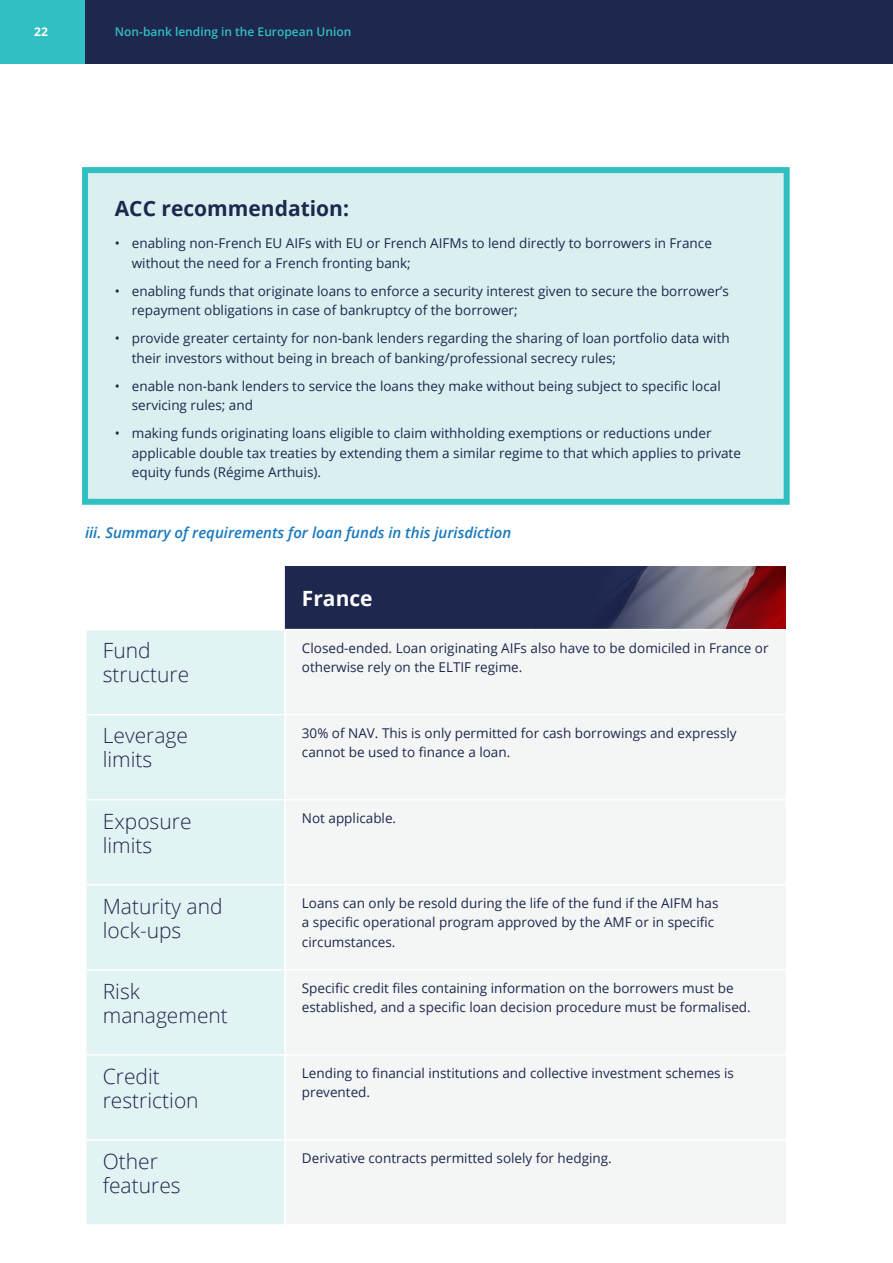
<style>
.page{position:relative;width:893px;height:1263px;background:#fff}
.page>*{position:absolute;margin:0;border:0;box-sizing:border-box;transform-origin:0 0}
.t1{font:300 21px/24px "Open Sans";color:#1e274d}
.France__Teal_header{font:700 21px "Open Sans";color:#1e274d}
.t2{font:700 21px "Open Sans";color:#fff}
.Italic_sub_head{font:italic 600 15px "Open Sans";color:#1779bf}
.Bullets_body{font:13.5px/19.5px "Open Sans";color:#1e274d}
.Body_Copy_blue{font:13.5px/19.5px "Open Sans";color:#1e274d}
.t3{font:600 12px "Open Sans";color:#30bfc2}
.t4{font:700 12px "Open Sans";color:#fff}
</style>
<div class="page">
<div style="left:0;top:0;width:122px;height:64px;background:#30bfc2"></div>
<div style="left:85px;top:0;width:808px;height:64px;background:#1e274d"></div>
<div style="left:285px;top:566px;width:501px;height:63px;background:#1e274d"></div>
<div style="left:87px;top:630px;width:197px;height:594px;background:#e2f3f4"></div>
<div style="left:286px;top:631px;width:500px;height:593px;background:#f4f6f5"></div>
<hr style="left:87px;top:714px;width:198px;height:1px;background:#fff">
<hr style="left:285px;top:714px;width:250px;height:1px;background:#fff">
<hr style="left:535px;top:714px;width:251px;height:1px;background:#fff">
<hr style="left:87px;top:799px;width:198px;height:1px;background:#fff">
<hr style="left:285px;top:799px;width:250px;height:1px;background:#fff">
<hr style="left:535px;top:799px;width:251px;height:1px;background:#fff">
<hr style="left:87px;top:884px;width:198px;height:1px;background:#fff">
<hr style="left:285px;top:884px;width:250px;height:1px;background:#fff">
<hr style="left:535px;top:884px;width:251px;height:1px;background:#fff">
<hr style="left:87px;top:969px;width:198px;height:1px;background:#fff">
<hr style="left:285px;top:969px;width:250px;height:1px;background:#fff">
<hr style="left:535px;top:969px;width:251px;height:1px;background:#fff">
<hr style="left:87px;top:1054px;width:198px;height:1px;background:#fff">
<hr style="left:285px;top:1054px;width:250px;height:1px;background:#fff">
<hr style="left:535px;top:1054px;width:251px;height:1px;background:#fff">
<hr style="left:87px;top:1139px;width:198px;height:2px;background:#fff">
<hr style="left:285px;top:1139px;width:250px;height:2px;background:#fff">
<hr style="left:535px;top:1139px;width:251px;height:2px;background:#fff">
<img style="left:587px;top:567px;width:199px;height:61px">
<div style="left:82px;top:167px;width:708px;height:338px;background:#d9eff0;border:6px solid #30bfc2"></div>
<p class="t4" style="left:34px;top:24px;width:15px">22</p>
<p class="t3" style="left:115px;top:24px;width:238px">Non-bank lending in the European Union</p>
<p class="France__Teal_header" style="left:115px;top:193px;width:236px">ACC recommendation:</p>
<p class="Bullets_body" style="left:132px;top:233px;width:582px;text-indent:-17px">• enabling non-French EU AIFs with EU or French AIFMs to lend directly to borrowers in France without the need for a French fronting bank;</p>
<p class="Bullets_body" style="left:132px;top:281px;width:599px;text-indent:-17px">• enabling funds that originate loans to enforce a security interest given to secure the borrower’s repayment obligations in case of bankruptcy of the borrower;</p>
<p class="Bullets_body" style="left:132px;top:328px;width:599px;text-indent:-17px">• provide greater certainty for non-bank lenders regarding the sharing of loan portfolio data with their investors without being in breach of banking/professional secrecy rules;</p>
<p class="Bullets_body" style="left:132px;top:376px;width:590px;text-indent:-17px">• enable non-bank lenders to service the loans they make without being subject to specific local servicing rules; and</p>
<p class="Bullets_body" style="left:132px;top:423px;width:611px;text-indent:-17px">• making funds originating loans eligible to claim withholding exemptions or reductions under applicable double tax treaties by extending them a similar regime to that which applies to private equity funds (Régime Arthuis).</p>
<p class="Italic_sub_head" style="left:85px;top:522px;width:428px">iii. Summary of requirements for loan funds in this jurisdiction</p>
<p class="t2" style="left:302px;top:583px;width:72px">France</p>
<p class="t1" style="left:103px;top:638px;width:88px">Fund structure</p>
<p class="Body_Copy_blue" style="left:302px;top:638px;width:468px">Closed-ended. Loan originating AIFs also have to be domiciled in France or otherwise rely on the ELTIF regime.</p>
<p class="t1" style="left:103px;top:723px;width:87px">Leverage limits</p>
<p class="Body_Copy_blue" style="left:302px;top:723px;width:436px">30% of NAV. This is only permitted for cash borrowings and expressly cannot be used to finance a loan.</p>
<p class="t1" style="left:103px;top:808px;width:90px">Exposure limits</p>
<p class="Body_Copy_blue" style="left:302px;top:808px;width:96px">Not applicable.</p>
<p class="t1" style="left:103px;top:893px;width:121px">Maturity and lock-ups</p>
<p class="Body_Copy_blue" style="left:302px;top:893px;width:418px">Loans can only be resold during the life of the fund if the AIFM has a specific operational program approved by the AMF or in specific circumstances.</p>
<p class="t1" style="left:103px;top:978px;width:127px">Risk management</p>
<p class="Body_Copy_blue" style="left:302px;top:978px;width:450px">Specific credit files containing information on the borrowers must be established, and a specific loan decision procedure must be formalised.</p>
<p class="t1" style="left:103px;top:1063px;width:97px">Credit restriction</p>
<p class="Body_Copy_blue" style="left:302px;top:1063px;width:434px">Lending to financial institutions and collective investment schemes is prevented.</p>
<p class="t1" style="left:103px;top:1148px;width:79px">Other features</p>
<p class="Body_Copy_blue" style="left:302px;top:1148px;width:311px">Derivative contracts permitted solely for hedging.</p>
</div>
